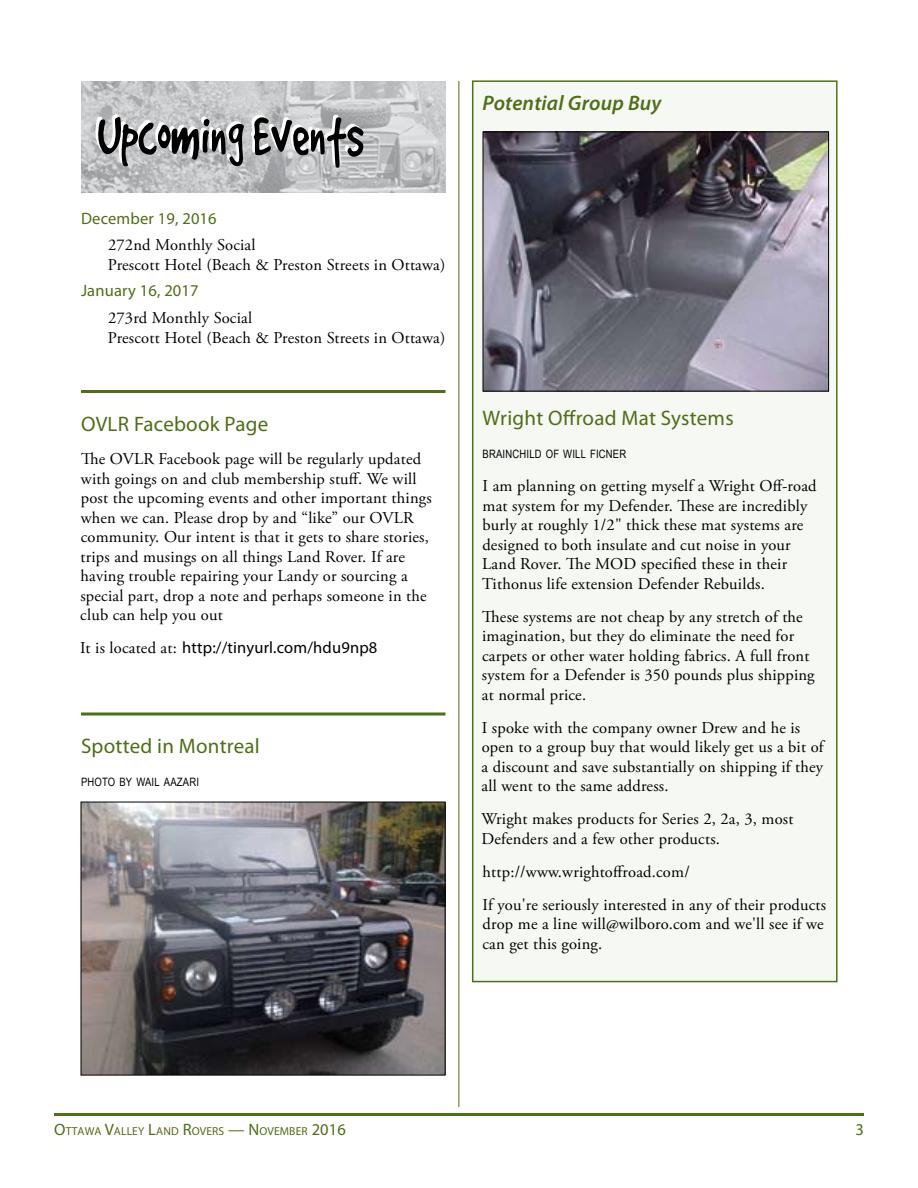
<style>
.page{position:relative;width:918px;height:1188px;background:#fff}
.page>*{position:absolute;margin:0;border:0;box-sizing:border-box;transform-origin:0 0}
.t1{font:21px "Myriad Pro";letter-spacing:.01em;color:#4f6e18}
.t2{font:italic 600 21px "Myriad Pro";letter-spacing:.01em;color:#4f6e18}
.t3{font:16.5px/19.5px "Adobe Garamond Pro";letter-spacing:.01em;color:#000}
.t4{font:16.5px "Myriad Pro";letter-spacing:.01em;color:#000}
.t5{font:16.5px "Myriad Pro";letter-spacing:.01em;color:#4f6e18}
.t6{font:11.55px "Arial Narrow";letter-spacing:.015em;color:#000}
.t7{font:11.55px "Myriad Pro";letter-spacing:.015em;color:#4f6e18}
.s1{font-family:"Adobe Garamond Pro"}
.s2{font-size:16.5px}
</style>
<div class="page">
<hr style="left:54px;top:1113px;width:810px;height:3px;background:#4f6e18">
<div style="left:473px;top:81px;width:364px;height:901px;background:#f6f8f3"></div>
<div style="left:472px;top:80px;width:366px;height:902px;border:2px solid #4f6e18"></div>
<img style="left:81px;top:81px;width:365px;height:112px">
<svg style="left:95px;top:114px;width:149px;height:54px"></svg>
<svg style="left:251px;top:113px;width:113px;height:55px"></svg>
<hr style="left:459px;top:81px;width:1px;height:1026px;background:#4f6e18">
<hr style="left:81px;top:390px;width:365px;height:3px;background:#4f6e18">
<img style="left:485px;top:134px;width:342px;height:256px">
<div style="left:483px;top:132px;width:346px;height:260px;border:1px solid #000"></div>
<img style="left:83px;top:804px;width:361px;height:270px">
<div style="left:81px;top:802px;width:365px;height:274px;border:1px solid #000"></div>
<svg style="left:81px;top:712px;width:365px;height:4px"></svg>
<p class="t2" style="left:483px;top:90px;width:180px">Potential Group Buy</p>
<p class="t5" style="left:81px;top:208px;width:137px">December 19, 2016</p>
<p class="t3" style="left:108px;top:236px;width:339px">272nd Monthly Social<br>Prescott Hotel (Beach &amp; Preston Streets in Ottawa)</p>
<p class="t5" style="left:81px;top:281px;width:119px">January 16, 2017</p>
<p class="t3" style="left:108px;top:308px;width:339px">273rd Monthly Social<br>Prescott Hotel (Beach &amp; Preston Streets in Ottawa)</p>
<p class="t1" style="left:81px;top:411px;width:189px">OVLR Facebook Page</p>
<p class="t3" style="left:80px;top:450px;width:353px">The OVLR Facebook page will be regularly updated with goings on and club membership stuff. We will post the upcoming events and other important things when we can. Please drop by and “like” our OVLR community. Our intent is that it gets to share stories, trips and musings on all things Land Rover. If are having trouble repairing your Landy or sourcing a special part, drop a note and perhaps someone in the club can help you out</p>
<p class="t4" style="left:80px;top:638px;width:299px"><span class="s1">It is located at:</span> http://tinyurl.com/hdu9np8</p>
<p class="t1" style="left:81px;top:733px;width:180px">Spotted in Montreal</p>
<p class="t6" style="left:81px;top:775px;width:120px">PHOTO BY WAIL AAZARI</p>
<p class="t1" style="left:483px;top:405px;width:253px">Wright Offroad Mat Systems</p>
<p class="t6" style="left:483px;top:447px;width:145px">BRAINCHILD OF WILL FICNER</p>
<p class="t3" style="left:482px;top:477px;width:336px">I am planning on getting myself a Wright Off-road mat system for my Defender. These are incredibly burly at roughly 1/2" thick these mat systems are designed to both insulate and cut noise in your Land Rover. The MOD specified these in their Tithonus life extension Defender Rebuilds.</p>
<p class="t3" style="left:482px;top:607px;width:334px">These systems are not cheap by any stretch of the imagination, but they do eliminate the need for carpets or other water holding fabrics. A full front system for a Defender is 350 pounds plus shipping at normal price.</p>
<p class="t3" style="left:482px;top:718px;width:344px">I spoke with the company owner Drew and he is open to a group buy that would likely get us a bit of a discount and save substantially on shipping if they all went to the same address.</p>
<p class="t3" style="left:481px;top:810px;width:314px">Wright makes products for Series 2, 2a, 3, most<br>Defenders and a few other products.</p>
<p class="t3" style="left:483px;top:855px;width:345px;line-height:33px">http://www.wrightoffroad.com/<br>If you're seriously interested in any of their products</p>
<p class="t3" style="left:482px;top:915px;width:343px">drop me a line will@wilboro.com and we'll see if we can get this going.</p>
<p class="t7" style="left:54px;top:1124px;width:294px"><span class="s2">O</span>ttawa <span class="s2">V</span>alley <span class="s2">L</span>and <span class="s2">R</span>overs <span class="s2">— N</span> ovember <span class="s2">2016</span></p>
</div>
